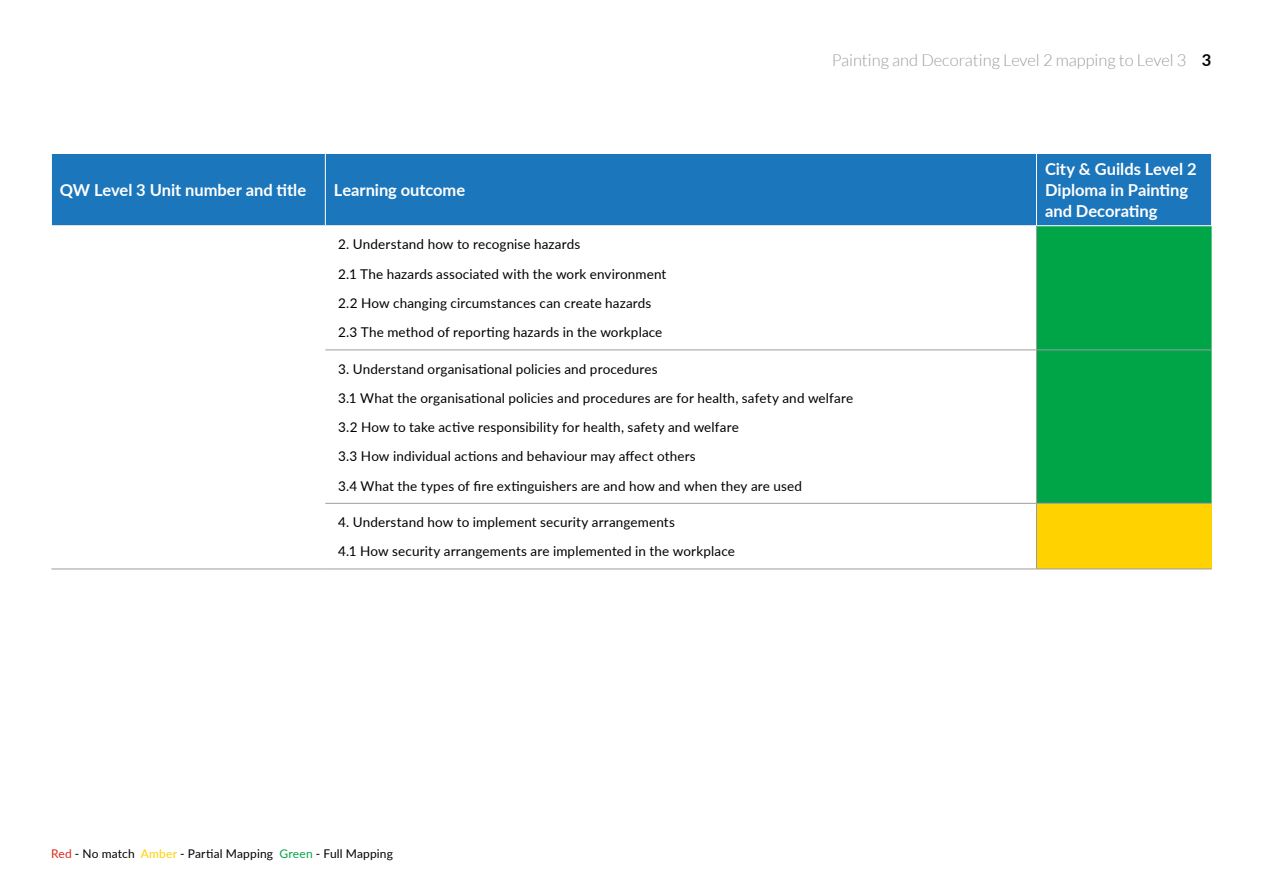
<style>
.page{position:relative;width:1263px;height:893px;background:#fff}
.page>*{position:absolute;margin:0;border:0;box-sizing:border-box;transform-origin:0 0}
.t1{font:700 16.5px/21px "Lato";color:#fff}
.t2{font:300 16.5px "Lato";color:#9d9d9c}
.t3{font:13.5px/29.2px "Lato";letter-spacing:.01em;color:#000}
.t4{font:12px "Lato";letter-spacing:.015em;color:#000}
.s1{font-weight:700;color:#000}
.s2{color:#db291c}
.s3{color:#ffd200}
.s4{color:#00a547}
</style>
<div class="page">
<div style="left:52px;top:154px;width:1159px;height:71px;background:#1c76bc"></div>
<div style="left:1037px;top:226px;width:174px;height:277px;background:#00a547"></div>
<div style="left:1036px;top:503px;width:175px;height:66px;background:#ffd200"></div>
<hr style="left:325px;top:350px;width:711px;height:1px;background:#9d9d9c">
<hr style="left:1036px;top:350px;width:175px;height:1px;background:#9d9d9c">
<hr style="left:325px;top:503px;width:711px;height:1px;background:#9d9d9c">
<hr style="left:1036px;top:503px;width:175px;height:1px;background:#9d9d9c">
<hr style="left:325px;top:569px;width:711px;height:1px;background:#9d9d9c">
<hr style="left:1036px;top:569px;width:175px;height:1px;background:#9d9d9c">
<hr style="left:325px;top:154px;width:1px;height:71px;background:#fff">
<hr style="left:51px;top:569px;width:274px;height:1px;background:#9d9d9c">
<hr style="left:1036px;top:226px;width:1px;height:124px;background:#9d9d9c">
<hr style="left:1036px;top:350px;width:1px;height:153px;background:#9d9d9c">
<hr style="left:1036px;top:504px;width:1px;height:65px;background:#9d9d9c">
<hr style="left:1036px;top:154px;width:1px;height:71px;background:#fff">
<p class="t1" style="left:60px;top:179px;width:248px">QW Level 3 Unit number and title</p>
<p class="t1" style="left:334px;top:179px;width:133px">Learning outcome</p>
<p class="t2" style="left:832px;top:52px;width:381px">Painting and Decorating Level 2 mapping to Level 3 <span class="s1">3</span></p>
<p class="t1" style="left:1045px;top:158px;width:153px">City &amp; Guilds Level 2<br>Diploma in Painting and Decorating</p>
<p class="t3" style="left:338px;top:229px;width:330px">2. Understand how to recognise hazards<br>2.1 The hazards associated with the work environment 2.2 How changing circumstances can create hazards 2.3 The method of reporting hazards in the workplace</p>
<p class="t3" style="left:338px;top:353px;width:516px">3. Understand organisational policies and procedures<br>3.1 What the organisational policies and procedures are for health, safety and welfare 3.2 How to take active responsibility for health, safety and welfare<br>3.3 How individual actions and behaviour may affect others<br>3.4 What the types of fire extinguishers are and how and when they are used</p>
<p class="t3" style="left:338px;top:507px;width:398px">4. Understand how to implement security arrangements<br>4.1 How security arrangements are implemented in the workplace</p>
<p class="t4" style="left:51px;top:845px;width:344px"><span class="s2">Red</span> - No match <span class="s3">Amber</span> - Partial Mapping <span class="s4">Green</span> - Full Mapping</p>
</div>
